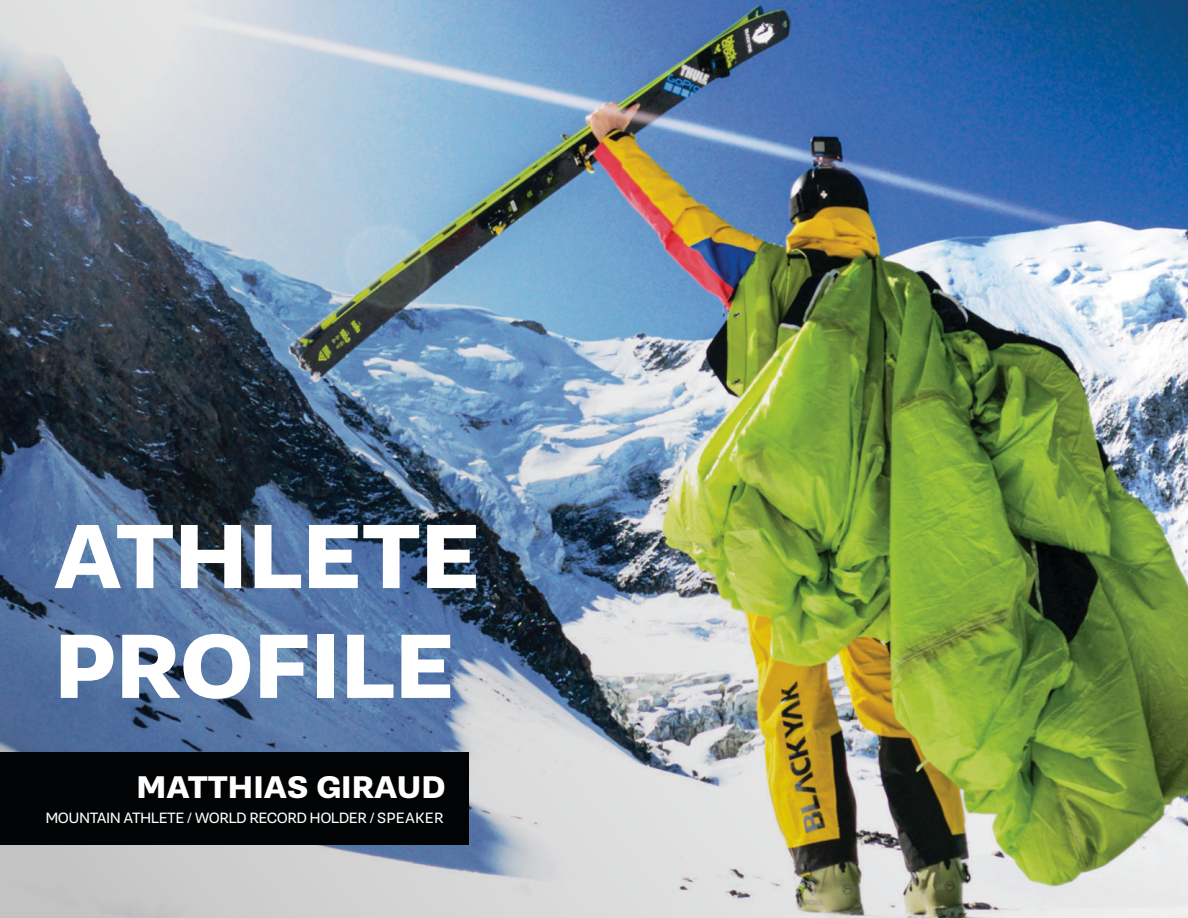
<style>
.page{position:relative;width:1188px;height:918px;background:#fff}
.page>*{position:absolute;margin:0;border:0;box-sizing:border-box;transform-origin:0 0}
.t1{font:800 91.5px/109.8px "Supria Sans";color:#fff}
.t2{font:800 31.5px "Supria Sans";color:#fff}
.t3{font:15px "Supria Sans";letter-spacing:-.035em;color:#fff}
</style>
<div class="page">
<img style="left:0;top:0;width:1188px;height:918px">
<div style="left:0;top:753px;width:469px;height:92px;background:#020304"></div>
<p class="t1" style="left:54px;top:504px;width:428px">ATHLETE<br>PROFILE</p>
<p class="t2" style="left:137px;top:767px;width:311px">MATTHIAS GIRAUD</p>
<p class="t3" style="left:45px;top:809px;width:400px">MOUNTAIN ATHLETE / WORLD RECORD HOLDER / SPEAKER</p>
</div>
